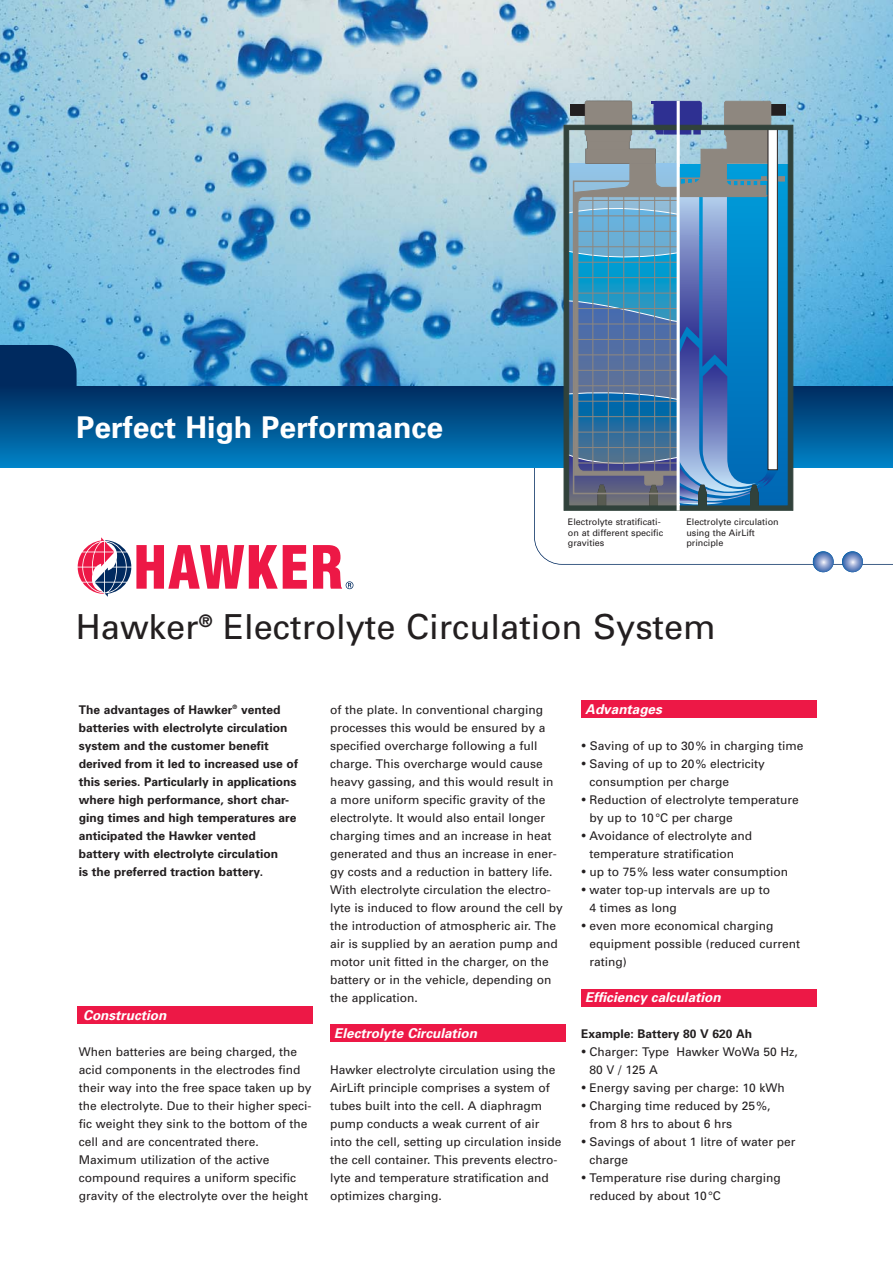
<style>
.page{position:relative;width:893px;height:1263px;background:#fff}
.page>*{position:absolute;margin:0;border:0;box-sizing:border-box;transform-origin:0 0}
.t1{font:34.5px "Univers";color:#231f20}
.t2{font:700 30px "Univers";color:#fff}
.t3{font:italic 700 13.5px "Univers";color:#fff}
.t4{font:12px/18px "Univers";color:#231f20}
.t5{font:700 12px/18px "Univers";color:#231f20}
.t6{font:9px/10.5px "Univers";color:#231f20}
.s1{font-weight:700;font-size:15px}
</style>
<div class="page">
<svg style="left:534px;top:468px;width:358px;height:97px"></svg>
<img style="left:0;top:0;width:892px;height:387px">
<div style="left:0;top:345px;width:77px;height:42px;background:#002a5f"></div>
<div style="left:0;top:387px;width:892px;height:81px;background:linear-gradient(to bottom,#002c5f,#0083c8)"></div>
<div style="left:570px;top:105px;width:15px;height:10px;background:#231f20"></div>
<div style="left:570px;top:104px;width:15px;height:11px;border:1px solid #231f20"></div>
<svg style="left:584px;top:100px;width:48px;height:25px"></svg>
<div style="left:771px;top:105px;width:14px;height:10px;background:#231f20"></div>
<div style="left:771px;top:104px;width:14px;height:11px;border:1px solid #231f20"></div>
<svg style="left:724px;top:100px;width:47px;height:25px"></svg>
<svg style="left:565px;top:127px;width:226px;height:382px;background:#5487ae"></svg>
<div style="left:568px;top:129px;width:220px;height:377px;border:1px solid #31423b"></div>
<div style="left:563px;top:125px;width:230px;height:386px;border:1px solid #31423b"></div>
<svg style="left:650px;top:101px;width:51px;height:31px"></svg>
<hr style="left:676px;top:101px;width:3px;height:410px;background:#fff">
<svg style="left:78px;top:537px;width:229px;height:60px"></svg>
<svg style="left:313px;top:545px;width:40px;height:44px"></svg>
<svg style="left:812px;top:551px;width:21px;height:21px"></svg>
<svg style="left:842px;top:551px;width:20px;height:21px"></svg>
<div style="left:77px;top:1007px;width:236px;height:17px;background:#ed1846"></div>
<div style="left:330px;top:1025px;width:235px;height:17px;background:#ed1846"></div>
<div style="left:581px;top:989px;width:235px;height:17px;background:#ed1846"></div>
<div style="left:581px;top:700px;width:235px;height:17px;background:#ed1846"></div>
<h2 class="t2" style="left:76px;top:416px;width:368px">Perfect High Performance</h2>
<p class="t6" style="left:568px;top:517px;width:97px">Electrolyte stratificati&shy;on at different specific gravities</p>
<p class="t6" style="left:686px;top:517px;width:94px">Electrolyte circulation using the AirLift principle</p>
<h1 class="t1" style="left:76px;top:614px;width:641px">Hawker<sup>®</sup> Electrolyte Circulation System</h1>
<p class="t5" style="left:79px;top:701px;width:221px">The advantages of Hawker<sup>®</sup> vented batteries with electrolyte circulation system and the customer benefit derived from it led to increased use of this series. Particularly in applications where high performance, short char&shy;ging times and high temperatures are anticipated the Hawker vented battery with electrolyte circulation<br>is the preferred traction battery.</p>
<p class="t3" style="left:83px;top:1010px;width:87px">Construction</p>
<p class="t4" style="left:79px;top:1043px;width:234px">When batteries are being charged, the acid components in the electrodes find their way into the free space taken up by the electrolyte. Due to their higher speci&shy;fic weight they sink to the bottom of the cell and are concentrated there.<br>Maximum utilization of the active compound requires a uniform specific gravity of the electrolyte over the height</p>
<p class="t4" style="left:330px;top:701px;width:234px">of the plate. In conventional charging processes this would be ensured by a specified overcharge following a full charge. This overcharge would cause heavy gassing, and this would result in a more uniform specific gravity of the electrolyte. It would also entail longer charging times and an increase in heat generated and thus an increase in ener&shy;gy costs and a reduction in battery life.<br>With electrolyte circulation the electro&shy;lyte is induced to flow around the cell by the introduction of atmospheric air. The air is supplied by an aeration pump and motor unit fitted in the charger, on the battery or in the vehicle, depending on the application.</p>
<p class="t3" style="left:334px;top:1028px;width:147px">Electrolyte Circulation</p>
<p class="t4" style="left:330px;top:1061px;width:233px">Hawker electrolyte circulation using the AirLift principle comprises a system of tubes built into the cell. A diaphragm pump conducts a weak current of air into the cell, setting up circulation inside the cell container. This prevents electro&shy;lyte and temperature stratification and optimizes charging.</p>
<p class="t3" style="left:585px;top:704px;width:81px">Advantages</p>
<p class="t4" style="left:581px;top:737px;width:224px"><span class="s1">•</span> Saving of up to 30% in charging time</p>
<p class="t4" style="left:589px;top:755px;width:177px;text-indent:-8px"><span class="s1">•</span> Saving of up to 20% electricity consumption per charge</p>
<p class="t4" style="left:589px;top:791px;width:210px;text-indent:-8px"><span class="s1">•</span> Reduction of electrolyte temperature by up to 10°C per charge</p>
<p class="t4" style="left:589px;top:827px;width:164px;text-indent:-8px"><span class="s1">•</span> Avoidance of electrolyte and temperature stratification</p>
<p class="t4" style="left:581px;top:863px;width:208px"><span class="s1">•</span> up to 75% less water consumption</p>
<p class="t4" style="left:589px;top:881px;width:182px;text-indent:-8px"><span class="s1">•</span> water top-up intervals are up to<br>4 times as long</p>
<p class="t4" style="left:589px;top:917px;width:212px;text-indent:-8px"><span class="s1">•</span> even more economical charging equipment possible (reduced current rating)</p>
<p class="t3" style="left:585px;top:992px;width:140px">Efficiency calculation</p>
<p class="t5" style="left:581px;top:1025px;width:173px">Example: Battery 80 V 620 Ah</p>
<p class="t4" style="left:589px;top:1043px;width:210px;text-indent:-8px"><span class="s1">•</span> Charger: Type Hawker WoWa 50 Hz,<br>80 V / 125 A</p>
<p class="t4" style="left:581px;top:1079px;width:205px"><span class="s1">•</span> Energy saving per charge: 10 kWh</p>
<p class="t4" style="left:589px;top:1097px;width:182px;text-indent:-8px"><span class="s1">•</span> Charging time reduced by 25%, from 8 hrs to about 6 hrs</p>
<p class="t4" style="left:589px;top:1133px;width:207px;text-indent:-8px"><span class="s1">•</span> Savings of about 1 litre of water per charge</p>
<p class="t4" style="left:589px;top:1169px;width:193px;text-indent:-8px"><span class="s1">•</span> Temperature rise during charging reduced by about 10°C</p>
</div>
